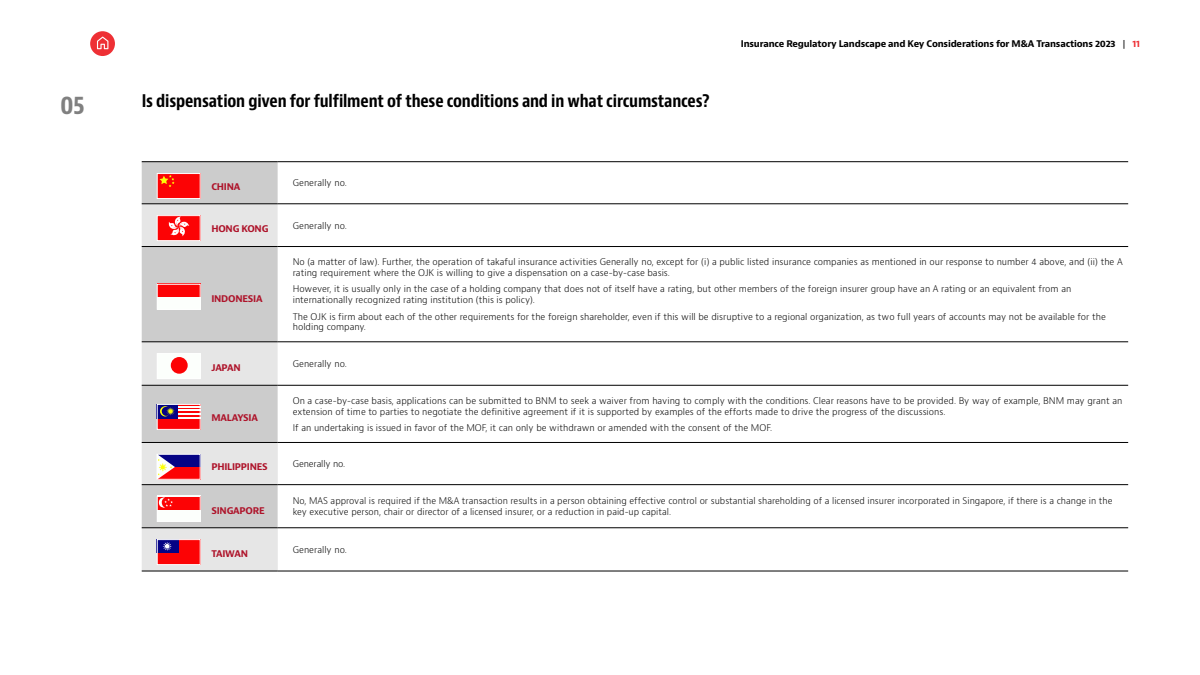
<style>
.page{position:relative;width:1200px;height:675px;background:#fff}
.page>*{position:absolute;margin:0;border:0;box-sizing:border-box;transform-origin:0 0}
.t1{font:700 condensed 25px "Baker Mc Kenzie Bernini";color:#808080}
.t2{font:700 condensed 17px "Baker Mc Kenzie Bernini";letter-spacing:-.01em;color:#000}
.t3{font:300 9px/10.8px "Baker Mc Kenzie Bernini";color:#000}
.t4{font:700 9px "Baker Mc Kenzie Bernini";letter-spacing:-.02em;color:#000}
.t5{font:700 9px "Baker Mc Kenzie Bernini";letter-spacing:-.025em;color:#ae132a}
.s1{font-weight:400}
.s2{color:#ee3035}
</style>
<div class="page">
<div style="left:90px;top:31px;width:25px;height:25px;background:#ee3035;border-radius:50%"></div>
<svg style="left:97px;top:37px;width:11px;height:12px"></svg>
<div style="left:142px;top:163px;width:136px;height:41px;background:#ccc"></div>
<svg style="left:278px;top:203px;width:850px;height:368px"></svg>
<svg style="left:142px;top:205px;width:136px;height:366px;background:#d5d5d5"></svg>
<svg style="left:278px;top:205px;width:850px;height:180px"></svg>
<hr style="left:142px;top:162px;width:136px;height:1px;background:#000">
<hr style="left:278px;top:162px;width:850px;height:1px;background:#000">
<hr style="left:142px;top:204px;width:136px;height:1px;background:#000">
<hr style="left:278px;top:204px;width:850px;height:1px;background:#000">
<hr style="left:142px;top:246px;width:136px;height:1px;background:#000">
<hr style="left:278px;top:246px;width:850px;height:1px;background:#000">
<hr style="left:142px;top:342px;width:136px;height:1px;background:#000">
<hr style="left:278px;top:342px;width:850px;height:1px;background:#000">
<hr style="left:142px;top:385px;width:136px;height:1px;background:#000">
<hr style="left:278px;top:385px;width:850px;height:1px;background:#000">
<hr style="left:142px;top:442px;width:136px;height:1px;background:#000">
<hr style="left:278px;top:442px;width:850px;height:1px;background:#000">
<hr style="left:142px;top:484px;width:136px;height:1px;background:#000">
<hr style="left:278px;top:484px;width:850px;height:1px;background:#000">
<hr style="left:142px;top:528px;width:136px;height:1px;background:#000">
<hr style="left:278px;top:528px;width:850px;height:1px;background:#000">
<hr style="left:142px;top:571px;width:136px;height:1px;background:#000">
<hr style="left:278px;top:571px;width:850px;height:1px;background:#000">
<div style="left:157px;top:173px;width:44px;height:26px;background:#fc0305"></div>
<svg style="left:160px;top:175px;width:15px;height:12px"></svg>
<div style="left:157px;top:173px;width:44px;height:26px;border:1px solid #fff"></div>
<div style="left:157px;top:215px;width:44px;height:26px;background:#fc0305"></div>
<svg style="left:168px;top:217px;width:21px;height:20px"></svg>
<div style="left:157px;top:215px;width:44px;height:26px;border:1px solid #fff"></div>
<div style="left:157px;top:284px;width:44px;height:26px;background:#fcfffc"></div>
<div style="left:157px;top:284px;width:44px;height:13px;background:#fc0305"></div>
<div style="left:157px;top:284px;width:44px;height:26px;border:1px solid #fff"></div>
<div style="left:157px;top:353px;width:44px;height:26px;background:#fcfffc"></div>
<div style="left:171px;top:357px;width:17px;height:17px;background:#fc0305;border-radius:50%"></div>
<div style="left:157px;top:404px;width:44px;height:26px;background:#fc0305"></div>
<hr style="left:157px;top:406px;width:44px;height:1px;background:#fcfffc">
<hr style="left:157px;top:409px;width:44px;height:2px;background:#fcfffc">
<hr style="left:157px;top:413px;width:44px;height:2px;background:#fcfffc">
<hr style="left:157px;top:417px;width:44px;height:2px;background:#fcfffc">
<div style="left:157px;top:404px;width:21px;height:15px;background:#050385"></div>
<svg style="left:160px;top:406px;width:15px;height:11px"></svg>
<div style="left:157px;top:404px;width:44px;height:26px;border:1px solid #fff"></div>
<div style="left:157px;top:454px;width:44px;height:26px;background:#fc0305"></div>
<div style="left:157px;top:454px;width:44px;height:13px;background:#050385"></div>
<svg style="left:159px;top:456px;width:16px;height:22px"></svg>
<div style="left:157px;top:454px;width:44px;height:26px;border:1px solid #fff"></div>
<div style="left:157px;top:496px;width:44px;height:26px;background:#fcfffc"></div>
<div style="left:157px;top:496px;width:44px;height:13px;background:#fc0305"></div>
<svg style="left:159px;top:498px;width:14px;height:10px"></svg>
<div style="left:157px;top:496px;width:44px;height:26px;border:1px solid #fff"></div>
<div style="left:157px;top:539px;width:44px;height:26px;background:#fc0305"></div>
<div style="left:157px;top:539px;width:22px;height:14px;background:#050385"></div>
<svg style="left:163px;top:542px;width:9px;height:9px"></svg>
<div style="left:157px;top:539px;width:44px;height:26px;border:1px solid #fff"></div>
<h1 class="t1" style="left:60px;top:89px;width:26px">05</h1>
<h2 class="t2" style="left:142px;top:91px;width:569px">Is dispensation given for fulfilment of these conditions and in what circumstances?</h2>
<p class="t5" style="left:211px;top:180px;width:31px">CHINA</p>
<p class="t3" style="left:293px;top:178px;width:56px">Generally no.</p>
<p class="t5" style="left:211px;top:223px;width:59px">HONG KONG</p>
<p class="t3" style="left:293px;top:220px;width:56px">Generally no.</p>
<p class="t4" style="left:741px;top:38px;width:401px">Insurance Regulatory Landscape and Key Considerations for M&amp;A Transactions 2023 <span class="s1">|</span> <span class="s2">11</span></p>
<p class="t5" style="left:211px;top:293px;width:53px">INDONESIA</p>
<p class="t3" style="left:293px;top:257px;width:831px">No (a matter of law). Further, the operation of takaful insurance activities Generally no, except for (i) a public listed insurance companies as mentioned in our response to number 4 above, and (ii) the A rating requirement where the OJK is willing to give a dispensation on a case-by-case basis.</p>
<p class="t3" style="left:293px;top:284px;width:780px">However, it is usually only in the case of a holding company that does not of itself have a rating, but other members of the foreign insurer group have an A rating or an equivalent from an internationally recognized rating institution (this is policy).</p>
<p class="t3" style="left:293px;top:311px;width:815px">The OJK is firm about each of the other requirements for the foreign shareholder, even if this will be disruptive to a regional organization, as two full years of accounts may not be available for the holding company.</p>
<p class="t5" style="left:211px;top:362px;width:31px">JAPAN</p>
<p class="t3" style="left:293px;top:359px;width:56px">Generally no.</p>
<p class="t5" style="left:211px;top:412px;width:48px">MALAYSIA</p>
<p class="t3" style="left:293px;top:395px;width:831px">On a case-by-case basis, applications can be submitted to BNM to seek a waiver from having to comply with the conditions. Clear reasons have to be provided. By way of example, BNM may grant an extension of time to parties to negotiate the definitive agreement if it is supported by examples of the efforts made to drive the progress of the discussions.</p>
<p class="t3" style="left:293px;top:423px;width:481px">If an undertaking is issued in favor of the MOF, it can only be withdrawn or amended with the consent of the MOF.</p>
<p class="t5" style="left:211px;top:461px;width:58px">PHILIPPINES</p>
<p class="t3" style="left:293px;top:459px;width:54px">Generally no.</p>
<p class="t5" style="left:211px;top:504px;width:55px">SINGAPORE</p>
<p class="t3" style="left:293px;top:496px;width:821px">No, MAS approval is required if the M&amp;A transaction results in a person obtaining effective control or substantial shareholding of a licensed insurer incorporated in Singapore, if there is a change in the key executive person, chair or director of a licensed insurer, or a reduction in paid-up capital.</p>
<p class="t5" style="left:211px;top:548px;width:38px">TAIWAN</p>
<p class="t3" style="left:293px;top:544px;width:56px">Generally no.</p>
</div>
